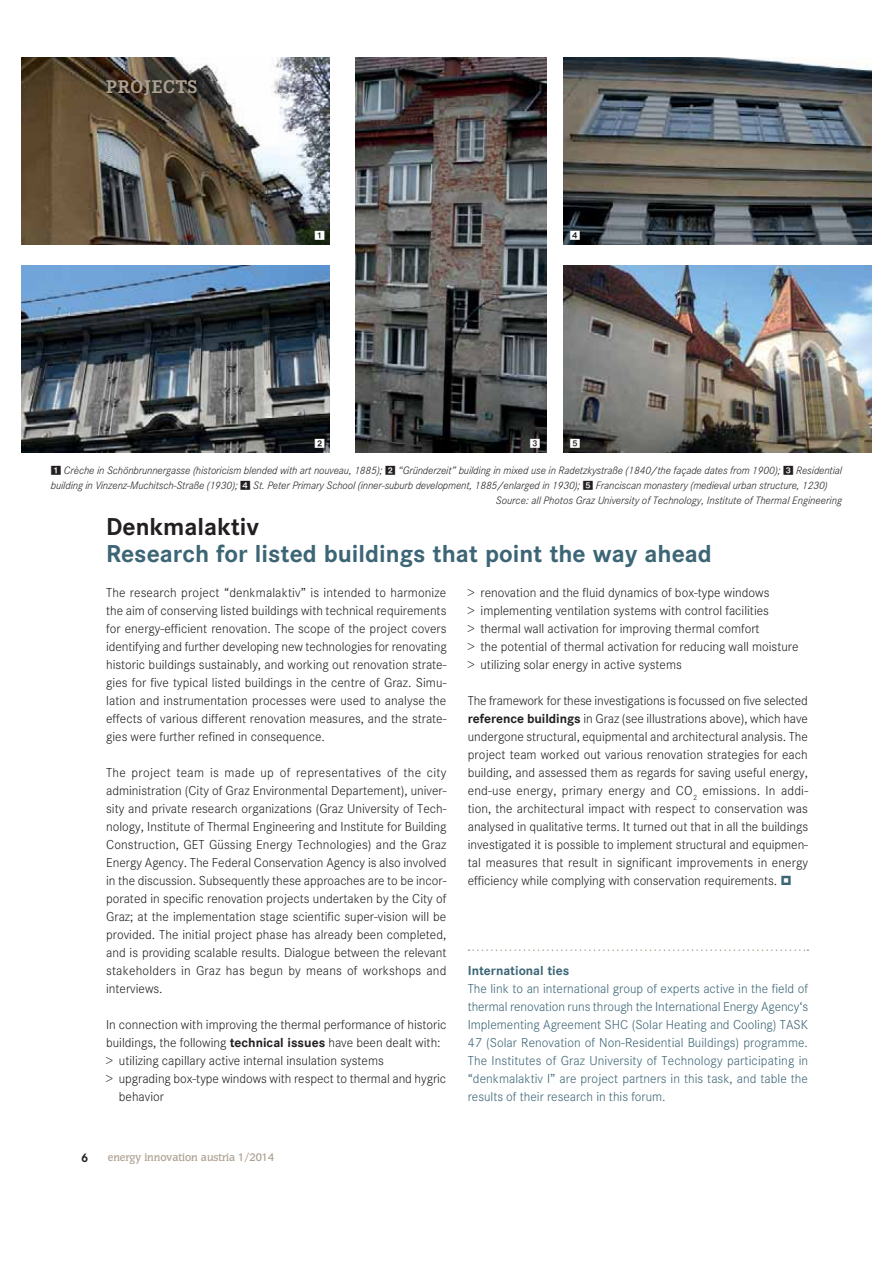
<style>
.page{position:relative;width:893px;height:1263px;background:#fff}
.page>*{position:absolute;margin:0;border:0;box-sizing:border-box;transform-origin:0 0}
.t1{font:700 24px "Corporate SBQ";color:#3c6575}
.t2{font:700 24px "Corporate SBQ";color:#231f20}
.t3{font:700 18px "Corporate EBQ";letter-spacing:.05em;color:#aca091}
.t4{font:300 12.75px/18px "Corporate SBQ";color:#231f20;text-align:justify}
.t5{font:300 12.75px/18px "Corporate SBQ";color:#3c6575;text-align:justify}
.t6{font:700 12.75px "Corporate SBQ";color:#3c6575}
.t7{font:700 12px "Corporate SBQ";color:#231f20}
.t8{font:italic 300 10.5px/15px "Corporate SBQ";letter-spacing:-.01em;color:#231f20}
.t9{font:500 10.5px "Congress";color:#aca091}
.s1{font-weight:700}
</style>
<div class="page">
<img style="left:563px;top:266px;width:308px;height:187px">
<img style="left:21px;top:266px;width:308px;height:187px">
<img style="left:21px;top:57px;width:308px;height:187px">
<img style="left:355px;top:57px;width:191px;height:396px">
<img style="left:563px;top:57px;width:308px;height:187px">
<svg style="left:468px;top:949px;width:340px;height:2px"></svg>
<svg style="left:315px;top:230px;width:9px;height:9px"></svg>
<svg style="left:315px;top:439px;width:9px;height:9px"></svg>
<svg style="left:570px;top:439px;width:10px;height:9px"></svg>
<svg style="left:570px;top:230px;width:10px;height:9px"></svg>
<svg style="left:530px;top:439px;width:10px;height:9px"></svg>
<h2 class="t3" style="left:106px;top:80px;width:93px">PROJECTS</h2>
<p class="t8" style="left:51px;top:464px;width:792px;text-indent:347px">“Gründerzeit” building in mixed use in Radetzkystraße (1840/the façade dates from 1900); ✓ Residential building in Vinzenz-Muchitsch-Straße (1930); ✔ St. Peter Primary School (inner-suburb development, 1885/enlarged in 1930);</p>
<p class="t8" style="left:64px;top:464px;width:320px">Crèche in Schönbrunnergasse (historicism blended with art nouveau, 1885);</p>
<p class="t8" style="left:495px;top:479px;width:348px;text-indent:100px">Franciscan monastery (medieval urban structure, 1230)<br>Source: all Photos Graz University of Technology, Institute of Thermal Engineering</p>
<h1 class="t2" style="left:106px;top:519px;width:154px">Denkmalaktiv</h1>
<h1 class="t1" style="left:106px;top:546px;width:607px">Research for listed buildings that point the way ahead</h1>
<p class="t4" style="left:106px;top:585px;width:342px">The research project “denkmalaktiv” is intended to harmonize the aim of conserving listed buildings with technical requirements for energy-efficient renovation. The scope of the project covers identifying and further developing new technologies for renovating historic buildings sustainably, and working out renovation strate&shy;gies for five typical listed buildings in the centre of Graz. Simu&shy;lation and instrumentation processes were used to analyse the effects of various different renovation measures, and the strate&shy;gies were further refined in consequence.</p>
<p class="t4" style="left:106px;top:765px;width:342px">The project team is made up of representatives of the city administration (City of Graz Environmental Departement), univer&shy;sity and private research organizations (Graz University of Tech&shy;nology, Institute of Thermal Engineering and Institute for Building Construction, GET Güssing Energy Technologies) and the Graz Energy Agency. The Federal Conservation Agency is also involved in the discussion. Subsequently these approaches are to be incor&shy;porated in specific renovation projects undertaken by the City of Graz; at the implementation stage scientific super-vision will be provided. The initial project phase has already been completed, and is providing scalable results. Dialogue between the relevant stakeholders in Graz has begun by means of workshops and interviews.</p>
<p class="t4" style="left:106px;top:1017px;width:342px">In connection with improving the thermal performance of historic</p>
<p class="t4" style="left:106px;top:1035px;width:336px">buildings, the following <span class="s1">technical issues</span> have been dealt with:</p>
<p class="t4" style="left:106px;top:1053px;width:279px">&gt; utilizing capillary active internal insulation systems</p>
<p class="t4" style="left:106px;top:1071px;width:341px">&gt; upgrading box-type windows with respect to thermal and hygric</p>
<p class="t4" style="left:119px;top:1089px;width:47px">behavior</p>
<p class="t4" style="left:468px;top:585px;width:332px;text-align:left">&gt; renovation and the fluid dynamics of box-type windows<br>&gt; implementing ventilation systems with control facilities<br>&gt; thermal wall activation for improving thermal comfort<br>&gt; the potential of thermal activation for reducing wall moisture &gt; utilizing solar energy in active systems</p>
<p class="t4" style="left:468px;top:693px;width:342px">The framework for these investigations is focussed on five selected <span class="s1">reference buildings</span> in Graz (see illustrations above), which have undergone structural, equipmental and architectural analysis. The project team worked out various renovation strategies for each building, and assessed them as regards for saving useful energy, end-use energy, primary energy and CO<sub>2</sub> emissions. In addi&shy;tion, the architectural impact with respect to conservation was analysed in qualitative terms. It turned out that in all the buildings investigated it is possible to implement structural and equipmen&shy;tal measures that result in significant improvements in energy efficiency while complying with conservation requirements.</p>
<p class="t6" style="left:468px;top:967px;width:103px">International ties</p>
<p class="t5" style="left:468px;top:981px;width:342px">The link to an international group of experts active in the field of thermal renovation runs through the International Energy Agency‘s Implementing Agreement SHC (Solar Heating and Cooling) TASK 47 (Solar Renovation of Non-Residential Buildings) programme.<br>The Institutes of Graz University of Technology participating in “denkmalaktiv I” are project partners in this task, and table the results of their research in this forum.</p>
<p class="t7" style="left:81px;top:1154px;width:9px">6</p>
<p class="t9" style="left:108px;top:1151px;width:168px">energy innovation austria 1/2014</p>
</div>
